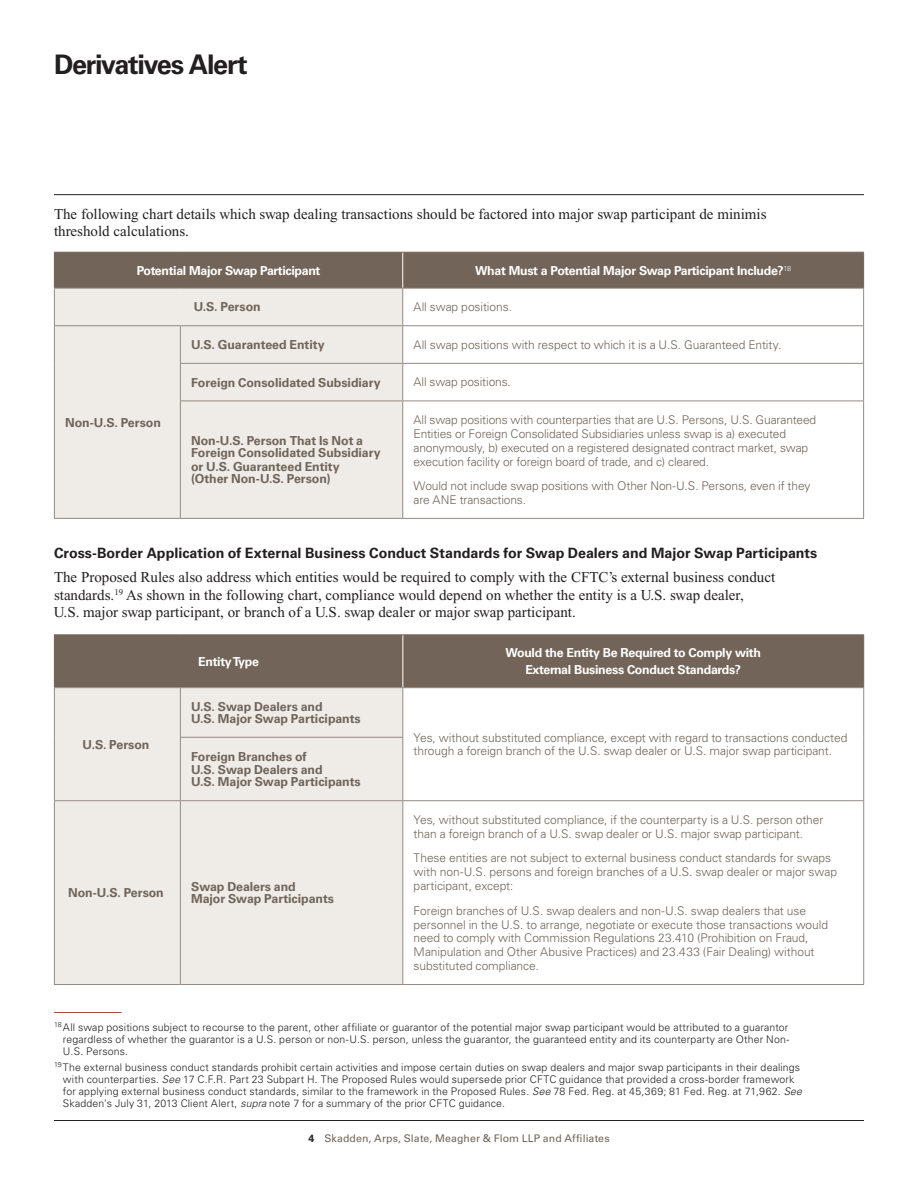
<style>
.page{position:relative;width:918px;height:1188px;background:#fff}
.page>*{position:absolute;margin:0;border:0;box-sizing:border-box;transform-origin:0 0}
.t1{font:700 27px "Univers LT Std";letter-spacing:-.045em;color:#231f20}
.t2{font:15px/17.2px "Times New Roman PS Std";color:#231f20}
.t3{font:700 14.25px "Univers LT Std";color:#231f20}
.t4{font:700 12.3px/12px "Univers LT Std";letter-spacing:-.005em;color:#6f645a}
.t5{font:700 12.3px/17px "Univers LT Std";letter-spacing:-.025em;color:#fff;text-align:center}
.t6{font:300 12px/13.8px "Univers LT Std";letter-spacing:-.01em;color:#726458}
.t7{font:300 10.5px/12px "Univers LT Std";letter-spacing:.015em;color:#231f20;text-align:justify}
.t8{font:10.5px "Univers LT Std";letter-spacing:.01em;color:#6f645a}
.s1{font-style:italic}
.s2{font-weight:700;color:#231f20}
</style>
<div class="page">
<div style="left:55px;top:253px;width:808px;height:35px;background:#726458"></div>
<div style="left:55px;top:289px;width:347px;height:229px;background:#efebe6"></div>
<svg style="left:403px;top:289px;width:460px;height:229px"></svg>
<hr style="left:54px;top:289px;width:1px;height:36px;background:#938b84">
<hr style="left:402px;top:289px;width:1px;height:36px;background:#938b84">
<hr style="left:54px;top:325px;width:126px;height:1px;background:#938b84">
<hr style="left:54px;top:326px;width:1px;height:37px;background:#938b84">
<hr style="left:54px;top:363px;width:1px;height:38px;background:#938b84">
<hr style="left:54px;top:401px;width:1px;height:117px;background:#938b84">
<hr style="left:54px;top:518px;width:126px;height:1px;background:#938b84">
<hr style="left:180px;top:325px;width:223px;height:1px;background:#938b84">
<hr style="left:180px;top:326px;width:1px;height:37px;background:#938b84">
<hr style="left:402px;top:326px;width:1px;height:37px;background:#938b84">
<hr style="left:180px;top:363px;width:223px;height:1px;background:#938b84">
<hr style="left:180px;top:364px;width:1px;height:37px;background:#938b84">
<hr style="left:402px;top:364px;width:1px;height:37px;background:#938b84">
<hr style="left:180px;top:401px;width:223px;height:1px;background:#938b84">
<hr style="left:180px;top:401px;width:1px;height:117px;background:#938b84">
<hr style="left:402px;top:401px;width:1px;height:117px;background:#938b84">
<hr style="left:180px;top:518px;width:223px;height:1px;background:#938b84">
<hr style="left:403px;top:252px;width:461px;height:1px;background:#726458">
<hr style="left:863px;top:253px;width:1px;height:35px;background:#726458">
<hr style="left:403px;top:288px;width:461px;height:1px;background:#8e8075">
<hr style="left:402px;top:253px;width:1px;height:35px;background:#fff">
<hr style="left:54px;top:288px;width:126px;height:1px;background:#938b84">
<hr style="left:180px;top:288px;width:223px;height:1px;background:#938b84">
<hr style="left:863px;top:289px;width:1px;height:36px;background:#938b84">
<hr style="left:403px;top:325px;width:461px;height:1px;background:#938b84">
<hr style="left:403px;top:363px;width:461px;height:1px;background:#938b84">
<hr style="left:403px;top:401px;width:461px;height:1px;background:#938b84">
<hr style="left:403px;top:518px;width:461px;height:1px;background:#938b84">
<hr style="left:863px;top:326px;width:1px;height:37px;background:#938b84">
<hr style="left:863px;top:364px;width:1px;height:37px;background:#938b84">
<hr style="left:863px;top:401px;width:1px;height:117px;background:#938b84">
<hr style="left:54px;top:252px;width:126px;height:1px;background:#6f645a">
<hr style="left:54px;top:253px;width:1px;height:35px;background:#6f645a">
<hr style="left:180px;top:252px;width:223px;height:1px;background:#6f645a">
<div style="left:55px;top:635px;width:808px;height:52px;background:#726458"></div>
<div style="left:55px;top:688px;width:347px;height:296px;background:#efebe6"></div>
<svg style="left:403px;top:688px;width:460px;height:296px"></svg>
<hr style="left:54px;top:688px;width:1px;height:49px;background:#938b84">
<hr style="left:402px;top:688px;width:1px;height:49px;background:#938b84">
<hr style="left:54px;top:737px;width:1px;height:63px;background:#938b84">
<hr style="left:402px;top:738px;width:1px;height:62px;background:#938b84">
<hr style="left:54px;top:800px;width:126px;height:1px;background:#938b84">
<hr style="left:54px;top:801px;width:1px;height:183px;background:#938b84">
<hr style="left:180px;top:737px;width:223px;height:1px;background:#938b84">
<hr style="left:180px;top:800px;width:223px;height:1px;background:#938b84">
<hr style="left:180px;top:801px;width:1px;height:183px;background:#938b84">
<hr style="left:402px;top:801px;width:1px;height:183px;background:#938b84">
<hr style="left:180px;top:984px;width:223px;height:1px;background:#938b84">
<hr style="left:403px;top:634px;width:461px;height:1px;background:#726458">
<hr style="left:863px;top:635px;width:1px;height:52px;background:#726458">
<hr style="left:403px;top:687px;width:461px;height:1px;background:#8e8075">
<hr style="left:402px;top:635px;width:1px;height:52px;background:#fff">
<hr style="left:54px;top:687px;width:126px;height:1px;background:#938b84">
<hr style="left:180px;top:687px;width:223px;height:1px;background:#938b84">
<hr style="left:180px;top:688px;width:1px;height:49px;background:#938b84">
<hr style="left:180px;top:738px;width:1px;height:62px;background:#938b84">
<hr style="left:863px;top:688px;width:1px;height:49px;background:#938b84">
<hr style="left:863px;top:737px;width:1px;height:63px;background:#938b84">
<hr style="left:54px;top:984px;width:126px;height:1px;background:#938b84">
<hr style="left:403px;top:800px;width:461px;height:1px;background:#938b84">
<hr style="left:403px;top:984px;width:461px;height:1px;background:#938b84">
<hr style="left:863px;top:801px;width:1px;height:183px;background:#938b84">
<hr style="left:54px;top:634px;width:126px;height:1px;background:#6f645a">
<hr style="left:54px;top:635px;width:1px;height:52px;background:#6f645a">
<hr style="left:180px;top:634px;width:223px;height:1px;background:#6f645a">
<hr style="left:54px;top:1012px;width:68px;height:1px;background:#ee2e22">
<hr style="left:54px;top:1120px;width:810px;height:1px;background:#231f20">
<hr style="left:54px;top:194px;width:810px;height:1px;background:#231f20">
<h1 class="t1" style="left:54px;top:48px;width:195px">Derivatives Alert</h1>
<p class="t2" style="left:54px;top:205px;width:714px">The following chart details which swap dealing transactions should be factored into major swap participant de minimis threshold calculations.</p>
<p class="t5" style="left:137px;top:262px;width:185px">Potential Major Swap Participant</p>
<p class="t5" style="left:475px;top:262px;width:317px">What Must a Potential Major Swap Participant Include?<sup>18</sup></p>
<p class="t4" style="left:194px;top:301px;width:68px">U.S. Person</p>
<p class="t6" style="left:414px;top:300px;width:100px">All swap positions.</p>
<p class="t4" style="left:65px;top:416px;width:97px">Non-U.S. Person</p>
<p class="t4" style="left:191px;top:339px;width:135px">U.S. Guaranteed Entity</p>
<p class="t6" style="left:414px;top:338px;width:369px">All swap positions with respect to which it is a U.S. Guaranteed Entity.</p>
<p class="t4" style="left:191px;top:376px;width:191px">Foreign Consolidated Subsidiary</p>
<p class="t6" style="left:414px;top:375px;width:99px">All swap positions.</p>
<p class="t4" style="left:191px;top:435px;width:191px">Non-U.S. Person That Is Not a<br>Foreign Consolidated Subsidiary</p>
<p class="t4" style="left:191px;top:461px;width:150px">or U.S. Guaranteed Entity (Other Non-U.S. Person)</p>
<p class="t6" style="left:414px;top:413px;width:404px">All swap positions with counterparties that are U.S. Persons, U.S. Guaranteed Entities or Foreign Consolidated Subsidiaries unless swap is a) executed anonymously, b) executed on a registered designated contract market, swap execution facility or foreign board of trade, and c) cleared.</p>
<p class="t6" style="left:414px;top:479px;width:398px">Would not include swap positions with Other Non-U.S. Persons, even if they are ANE transactions.</p>
<p class="t3" style="left:54px;top:545px;width:765px">Cross-Border Application of External Business Conduct Standards for Swap Dealers and Major Swap Participants</p>
<p class="t2" style="left:54px;top:569px;width:723px">The Proposed Rules also address which entities would be required to comply with the CFTC’s external business conduct standards.<sup>19</sup> As shown in the following chart, compliance would depend on whether the entity is a U.S. swap dealer,<br>U.S. major swap participant, or branch of a U.S. swap dealer or major swap participant.</p>
<p class="t5" style="left:198px;top:653px;width:62px">Entity Type</p>
<p class="t5" style="left:506px;top:645px;width:257px">Would the Entity Be Required to Comply with<br>External Business Conduct Standards?</p>
<p class="t4" style="left:83px;top:738px;width:68px">U.S. Person</p>
<p class="t4" style="left:191px;top:701px;width:171px">U.S. Swap Dealers and<br>U.S. Major Swap Participants</p>
<p class="t4" style="left:191px;top:749px;width:133px;line-height:13.8px">Foreign Branches of<br>U.S. Swap Dealers and</p>
<p class="t4" style="left:191px;top:776px;width:171px">U.S. Major Swap Participants</p>
<p class="t4" style="left:68px;top:887px;width:97px">Non-U.S. Person</p>
<p class="t4" style="left:191px;top:881px;width:144px">Swap Dealers and<br>Major Swap Participants</p>
<p class="t6" style="left:414px;top:730px;width:435px">Yes, without substituted compliance, except with regard to transactions conducted through a foreign branch of the U.S. swap dealer or U.S. major swap participant.</p>
<p class="t6" style="left:414px;top:813px;width:411px">Yes, without substituted compliance, if the counterparty is a U.S. person other than a foreign branch of a U.S. swap dealer or U.S. major swap participant.</p>
<p class="t6" style="left:414px;top:851px;width:425px">These entities are not subject to external business conduct standards for swaps with non-U.S. persons and foreign branches of a U.S. swap dealer or major swap participant, except:</p>
<p class="t6" style="left:414px;top:904px;width:416px">Foreign branches of U.S. swap dealers and non-U.S. swap dealers that use personnel in the U.S. to arrange, negotiate or execute those transactions would need to comply with Commission Regulations 23.410 (Prohibition on Fraud, Manipulation and Other Abusive Practices) and 23.433 (Fair Dealing) without substituted compliance.</p>
<p class="t7" style="left:63px;top:1021px;width:728px;text-indent:-9px"><sup>18</sup> All swap positions subject to recourse to the parent, other affiliate or guarantor of the potential major swap participant would be attributed to a guarantor regardless of whether the guarantor is a U.S. person or non-U.S. person, unless the guarantor, the guaranteed entity and its counterparty are Other Non-U.S. Persons.</p>
<p class="t7" style="left:63px;top:1061px;width:741px;text-align:left;text-indent:-9px"><sup>19</sup> The external business conduct standards prohibit certain activities and impose certain duties on swap dealers and major swap participants in their dealings with counterparties. <span class="s1">See</span> 17 C.F.R. Part 23 Subpart H. The Proposed Rules would supersede prior CFTC guidance that provided a cross-border framework for applying external business conduct standards, similar to the framework in the Proposed Rules. <span class="s1">See</span> 78 Fed. Reg. at 45,369; 81 Fed. Reg. at 71,962. <span class="s1">See </span>Skadden’s July 31, 2013 Client Alert, <span class="s1">supra</span> note 7 for a summary of the prior CFTC guidance.</p>
<p class="t8" style="left:308px;top:1132px;width:303px"><span class="s2">4</span> Skadden, Arps, Slate, Meagher &amp; Flom LLP and Affiliates</p>
</div>
